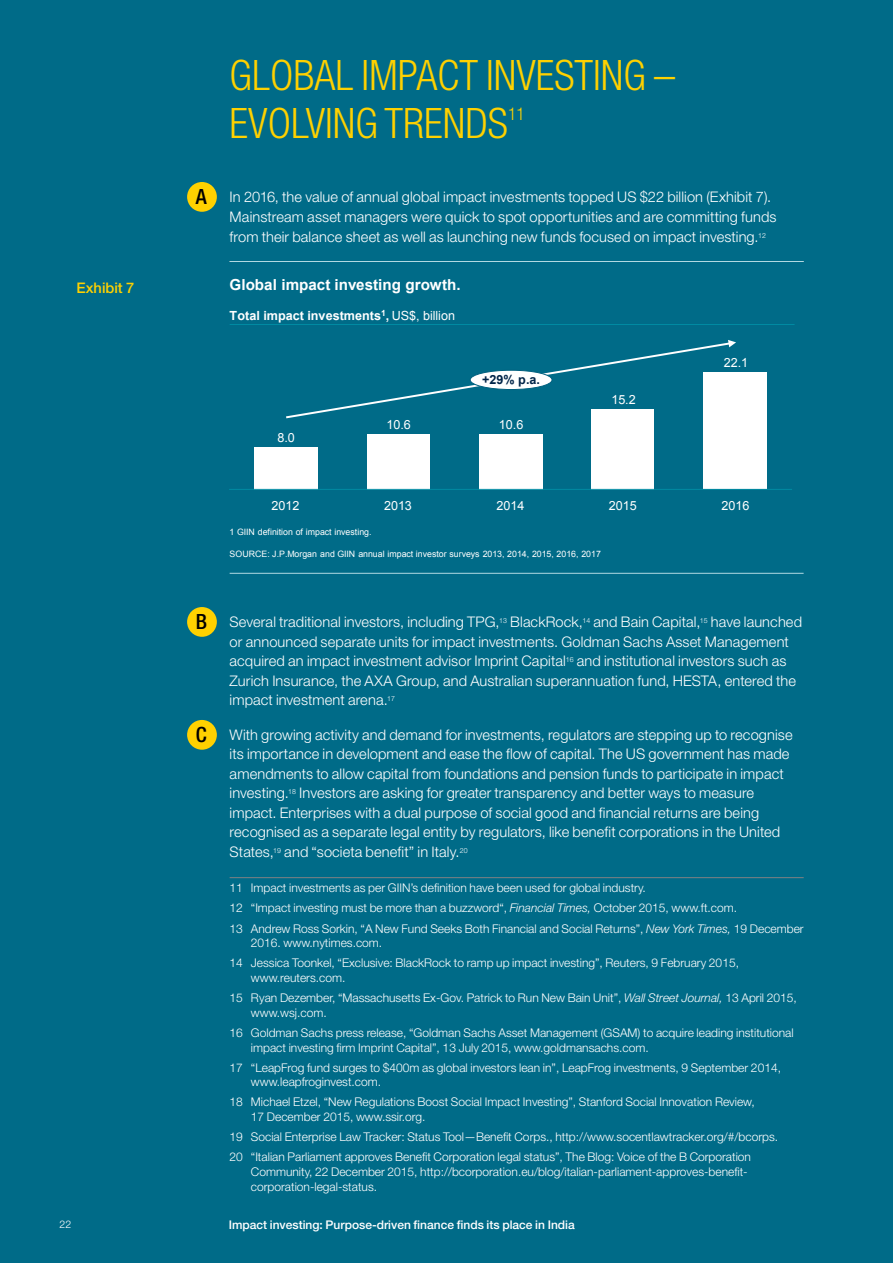
<style>
.page{position:relative;width:893px;height:1263px;background:#006b88}
.page>*{position:absolute;margin:0;border:0;box-sizing:border-box;transform-origin:0 0}
.t1{font:300 condensed 42px/48px "Helvetica Neue LT Std";color:#ffd100}
.t2{font:500 condensed 21px "Helvetica Neue LT Std";color:#000}
.t3{font:300 condensed 17.55px "Helvetica Neue LT Std";color:#ffd100}
.t4{font:700 15.15px "Arial";color:#fff}
.t5{font:300 14.7px/19.5px "Helvetica Neue LT Std";letter-spacing:.005em;color:#fff}
.t6{font:500 14.7px "Helvetica Neue LT Std";color:#ffd100}
.t7{font:12.6px "Arial";color:#fff}
.t8{font:700 12.6px "Arial";letter-spacing:.005em;color:#fff}
.t9{font:700 12.6px "Arial";color:#002448}
.t10{font:300 12px/20.1px "Helvetica Neue LT Std";color:#fff}
.t11{font:500 12px "Helvetica Neue LT Std";color:#fff}
.t12{font:300 10.5px "Helvetica Neue LT Std";color:#fff}
.t13{font:8.85px "Arial";letter-spacing:-.005em;color:#fff}
.s1{font-weight:400}
.s2{font-style:italic}
</style>
<div class="page">
<hr style="left:230px;top:877px;width:574px;height:1px;background:#808183">
<hr style="left:230px;top:573px;width:574px;height:1px;background:#b1d9e2">
<div style="left:254px;top:447px;width:64px;height:42px;background:#fff"></div>
<div style="left:367px;top:434px;width:63px;height:55px;background:#fff"></div>
<div style="left:479px;top:434px;width:63px;height:55px;background:#fff"></div>
<div style="left:592px;top:409px;width:62px;height:80px;background:#fff"></div>
<div style="left:703px;top:372px;width:64px;height:117px;background:#fff"></div>
<hr style="left:230px;top:489px;width:561px;height:1px;background:#008ba3">
<svg style="left:286px;top:340px;width:450px;height:80px"></svg>
<div style="left:470px;top:370px;width:82px;height:19px;background:#fff;border-radius:50%"></div>
<div style="left:470px;top:370px;width:82px;height:20px;border:1px solid #00607f;border-radius:50%"></div>
<hr style="left:230px;top:324px;width:565px;height:1px;background:#008ba3">
<hr style="left:230px;top:261px;width:574px;height:1px;background:#b1d9e2">
<div style="left:187px;top:182px;width:30px;height:30px;background:#ffd100;border-radius:50%"></div>
<div style="left:187px;top:607px;width:30px;height:30px;background:#ffd100;border-radius:50%"></div>
<div style="left:187px;top:720px;width:30px;height:30px;background:#ffd100;border-radius:50%"></div>
<p class="t6" style="left:77px;top:279px;width:59px">Exhibit 7</p>
<h2 class="t2" style="left:196px;top:184px;width:12px">A</h2>
<h1 class="t1" style="left:230px;top:50px;width:447px">GLOBAL IMPACT INVESTING –<br>EVOLVING TRENDS</h1>
<h3 class="t3" style="left:508px;top:104px;width:18px">11</h3>
<p class="t5" style="left:230px;top:187px;width:548px;line-height:20px">In 2016, the value of annual global impact investments topped US $22 billion (Exhibit 7).<br>Mainstream asset managers were quick to spot opportunities and are committing funds from their balance sheet as well as launching new funds focused on impact investing.<sup>12</sup></p>
<p class="t4" style="left:230px;top:274px;width:232px">Global impact investing growth.</p>
<p class="t8" style="left:230px;top:306px;width:227px">Total impact investments<sup>1</sup>, <span class="s1">US$, billion</span></p>
<p class="t7" style="left:277px;top:429px;width:19px">8.0</p>
<p class="t7" style="left:386px;top:416px;width:26px">10.6</p>
<p class="t9" style="left:482px;top:370px;width:59px">+29% p.a.</p>
<p class="t7" style="left:499px;top:416px;width:26px">10.6</p>
<p class="t7" style="left:611px;top:391px;width:26px">15.2</p>
<p class="t7" style="left:724px;top:354px;width:26px">22.1</p>
<h2 class="t2" style="left:196px;top:609px;width:13px">B</h2>
<h2 class="t2" style="left:196px;top:722px;width:12px">C</h2>
<p class="t7" style="left:272px;top:497px;width:29px">2012</p>
<p class="t13" style="left:230px;top:525px;width:143px">1 GIIN definition of impact investing.</p>
<p class="t7" style="left:384px;top:497px;width:29px">2013</p>
<p class="t7" style="left:496px;top:497px;width:29px">2014</p>
<p class="t7" style="left:721px;top:497px;width:29px">2016</p>
<p class="t7" style="left:609px;top:497px;width:29px">2015</p>
<p class="t13" style="left:230px;top:548px;width:373px">SOURCE: J.P.Morgan and GIIN annual impact investor surveys 2013, 2014, 2015, 2016, 2017</p>
<p class="t5" style="left:230px;top:612px;width:574px">Several traditional investors, including TPG,<sup>13</sup> BlackRock,<sup>14</sup> and Bain Capital,<sup>15</sup> have launched or announced separate units for impact investments. Goldman Sachs Asset Management acquired an impact investment advisor Imprint Capital<sup>16</sup> and institutional investors such as Zurich Insurance, the AXA Group, and Australian superannuation fund, HESTA, entered the impact investment arena.<sup>17</sup></p>
<p class="t5" style="left:230px;top:724px;width:564px">With growing activity and demand for investments, regulators are stepping up to recognise its importance in development and ease the flow of capital. The US government has made amendments to allow capital from foundations and pension funds to participate in impact investing.<sup>18</sup> Investors are asking for greater transparency and better ways to measure impact. Enterprises with a dual purpose of social good and financial returns are being recognised as a separate legal entity by regulators, like benefit corporations in the United States,<sup>19</sup> and “societa benefit” in Italy.<sup>20</sup></p>
<p class="t10" style="left:230px;top:878px;width:576px">11 Impact investments as per GIIN’s definition have been used for global industry.<br>12 “Impact investing must be more than a buzzword“, <span class="s2">Financial Times,</span> October 2015, www.ft.com.<br>13 Andrew Ross Sorkin, “A New Fund Seeks Both Financial and Social Returns”, <span class="s2">New York Times,</span> 19 December</p>
<p class="t10" style="left:230px;top:933px;width:511px;text-indent:21px">2016. www.nytimes.com.<br>14 Jessica Toonkel, “Exclusive: BlackRock to ramp up impact investing”, Reuters, 9 February 2015,</p>
<p class="t10" style="left:230px;top:967px;width:569px;text-indent:21px">www.reuters.com.<br>15 Ryan Dezember, “Massachusetts Ex-Gov. Patrick to Run New Bain Unit”, <span class="s2">Wall Street Journal,</span> 13 April 2015,</p>
<p class="t10" style="left:230px;top:1002px;width:565px;text-indent:21px">www.wsj.com.<br>16 Goldman Sachs press release, “Goldman Sachs Asset Management (GSAM) to acquire leading institutional</p>
<p class="t10" style="left:230px;top:1037px;width:553px;text-indent:21px">impact investing firm Imprint Capital”, 13 July 2015, www.goldmansachs.com.<br>17 “LeapFrog fund surges to $400m as global investors lean in”, LeapFrog investments, 9 September 2014,</p>
<p class="t10" style="left:230px;top:1072px;width:527px;text-indent:21px">www.leapfroginvest.com.<br>18 Michael Etzel, “New Regulations Boost Social Impact Investing”, Stanford Social Innovation Review,</p>
<p class="t10" style="left:230px;top:1106px;width:550px;text-indent:21px">17 December 2015, www.ssir.org.<br>19 Social Enterprise Law Tracker: Status Tool—Benefit Corps., http://www.socentlawtracker.org/#/bcorps.<br>20 “Italian Parliament approves Benefit Corporation legal status”, The Blog: Voice of the B Corporation</p>
<p class="t10" style="left:251px;top:1164px;width:498px;line-height:14.7px">Community, 22 December 2015, http://bcorporation.eu/blog/italian-parliament-approves-benefit&shy;corporation-legal-status.</p>
<p class="t12" style="left:60px;top:1218px;width:13px">22</p>
<p class="t11" style="left:229px;top:1217px;width:348px">Impact investing: Purpose-driven finance finds its place in India</p>
</div>
